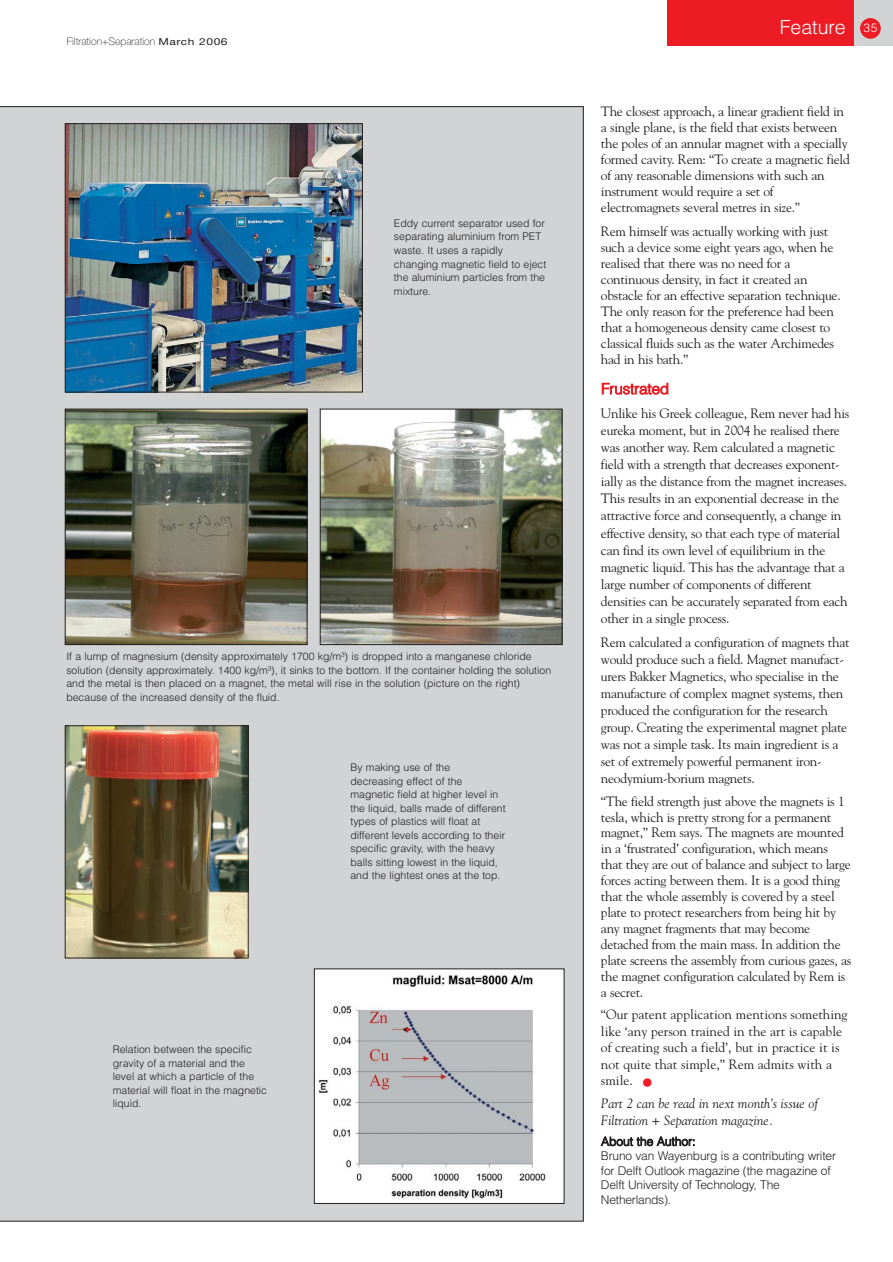
<style>
.page{position:relative;width:893px;height:1262px;background:#fff}
.page>*{position:absolute;margin:0;border:0;box-sizing:border-box;transform-origin:0 0}
.t1{font:300 19.5px "Helvetica";color:#fff}
.t2{font:300 15px "Helvetica";letter-spacing:-.005em;color:#ed1c24}
.t3{font:13.5px/15.9px "Goudy";letter-spacing:-.02em;color:#231f20}
.t4{font:13.5px/16.5px "Goudy";color:#231f20}
.t5{font:italic 13.5px/16.5px "Goudy";color:#231f20}
.t6{font:300 12px/14.5px "Helvetica";letter-spacing:-.015em;color:#231f20}
.t7{font:300 10.5px/13.5px "Helvetica";color:#231f20}
.t8{font:100 10.5px "Helvetica Neue";color:#231f20}
.s1{font-weight:400;font-size:9.6px}
.s2{font-size:12px}
.s3{font-size:24px;color:#ed1c24}
</style>
<div class="page">
<div style="left:667px;top:0;width:187px;height:46px;background:#ed1c24"></div>
<div style="left:854px;top:0;width:38px;height:46px;background:#d1d3d4"></div>
<div style="left:860px;top:18px;width:20px;height:21px;background:#ed1c24;border-radius:50%"></div>
<div style="left:0;top:106px;width:583px;height:1115px;background:#d1d3d4"></div>
<img style="left:67px;top:125px;width:294px;height:265px">
<div style="left:65px;top:123px;width:298px;height:269px;border:1px solid #231f20"></div>
<img style="left:67px;top:411px;width:238px;height:232px">
<div style="left:65px;top:409px;width:242px;height:236px;border:1px solid #231f20"></div>
<img style="left:322px;top:411px;width:238px;height:232px">
<div style="left:320px;top:409px;width:242px;height:236px;border:1px solid #231f20"></div>
<img style="left:67px;top:727px;width:179px;height:229px">
<div style="left:65px;top:725px;width:183px;height:233px;border:1px solid #231f20"></div>
<div style="left:314px;top:969px;width:250px;height:234px;background:#fff"></div>
<img style="left:319px;top:975px;width:227px;height:224px">
<p class="t8" style="left:67px;top:37px;width:162px">Filtration+Separation <span class="s1">March 2006</span></p>
<p class="t7" style="left:394px;top:217px;width:154px">Eddy current separator used for separating aluminium from PET waste. It uses a rapidly changing magnetic field to eject the aluminium particles from the mixture.</p>
<p class="t7" style="left:66px;top:650px;width:486px">If a lump of magnesium (density approximately 1700 kg/m³) is dropped into a manganese chloride solution (density approximately. 1400 kg/m³), it sinks to the bottom. If the container holding the solution and the metal is then placed on a magnet, the metal will rise in the solution (picture on the right) because of the increased density of the fluid.</p>
<p class="t7" style="left:113px;top:1043px;width:156px">Relation between the specific gravity of a material and the level at which a particle of the material will float in the magnetic liquid.</p>
<p class="t7" style="left:350px;top:761px;width:157px">By making use of the decreasing effect of the magnetic field at higher level in the liquid, balls made of different types of plastics will float at different levels according to their specific gravity, with the heavy balls sitting lowest in the liquid, and the lightest ones at the top.</p>
<h1 class="t1" style="left:779px;top:20px;width:99px">Feature <span class="s2">35</span></h1>
<p class="t3" style="left:601px;top:105px;width:250px">The closest approach, a linear gradient field in a single plane, is the field that exists between the poles of an annular magnet with a specially formed cavity. Rem: “To create a magnetic field of any reasonable dimensions with such an instrument would require a set of electromagnets several metres in size.”</p>
<p class="t3" style="left:601px;top:225px;width:241px">Rem himself was actually working with just such a device some eight years ago, when he realised that there was no need for a continuous density, in fact it created an obstacle for an effective separation technique.<br>The only reason for the preference had been that a homogeneous density came closest to classical fluids such as the water Archimedes had in his bath.”</p>
<p class="t2" style="left:601px;top:383px;width:69px">Frustrated</p>
<p class="t3" style="left:601px;top:405px;width:250px;line-height:17.1px">Unlike his Greek colleague, Rem never had his eureka moment, but in 2004 he realised there was another way. Rem calculated a magnetic field with a strength that decreases exponent&shy;ially as the distance from the magnet increases.<br>This results in an exponential decrease in the attractive force and consequently, a change in effective density, so that each type of material can find its own level of equilibrium in the magnetic liquid. This has the advantage that a large number of components of different densities can be accurately separated from each other in a single process.</p>
<p class="t3" style="left:601px;top:634px;width:250px;line-height:17.1px">Rem calculated a configuration of magnets that would produce such a field. Magnet manufact&shy;urers Bakker Magnetics, who specialise in the manufacture of complex magnet systems, then produced the configuration for the research group. Creating the experimental magnet plate was not a simple task. Its main ingredient is a set of extremely powerful permanent iron&shy;neodymium-borium magnets.</p>
<p class="t3" style="left:601px;top:794px;width:252px">“The field strength just above the magnets is 1 tesla, which is pretty strong for a permanent magnet,” Rem says. The magnets are mounted in a ‘frustrated’ configuration, which means that they are out of balance and subject to large forces acting between them. It is a good thing that the whole assembly is covered by a steel plate to protect researchers from being hit by any magnet fragments that may become detached from the main mass. In addition the plate screens the assembly from curious gazes, as the magnet configuration calculated by Rem is a secret.</p>
<p class="t4" style="left:601px;top:1007px;width:248px">“Our patent application mentions something like ‘any person trained in the art is capable of creating such a field’, but in practice it is not quite that simple,” Rem admits with a smile. <span class="s3">•</span></p>
<p class="t5" style="left:601px;top:1096px;width:219px">Part 2 can be read in next month’s issue of<br>Filtration + Separation magazine.</p>
<p class="t6" style="left:601px;top:1135px;width:236px">About the Author:<br>Bruno van Wayenburg is a contributing writer for Delft Outlook magazine (the magazine of<br>Delft University of Technology, The<br>Netherlands).</p>
</div>
